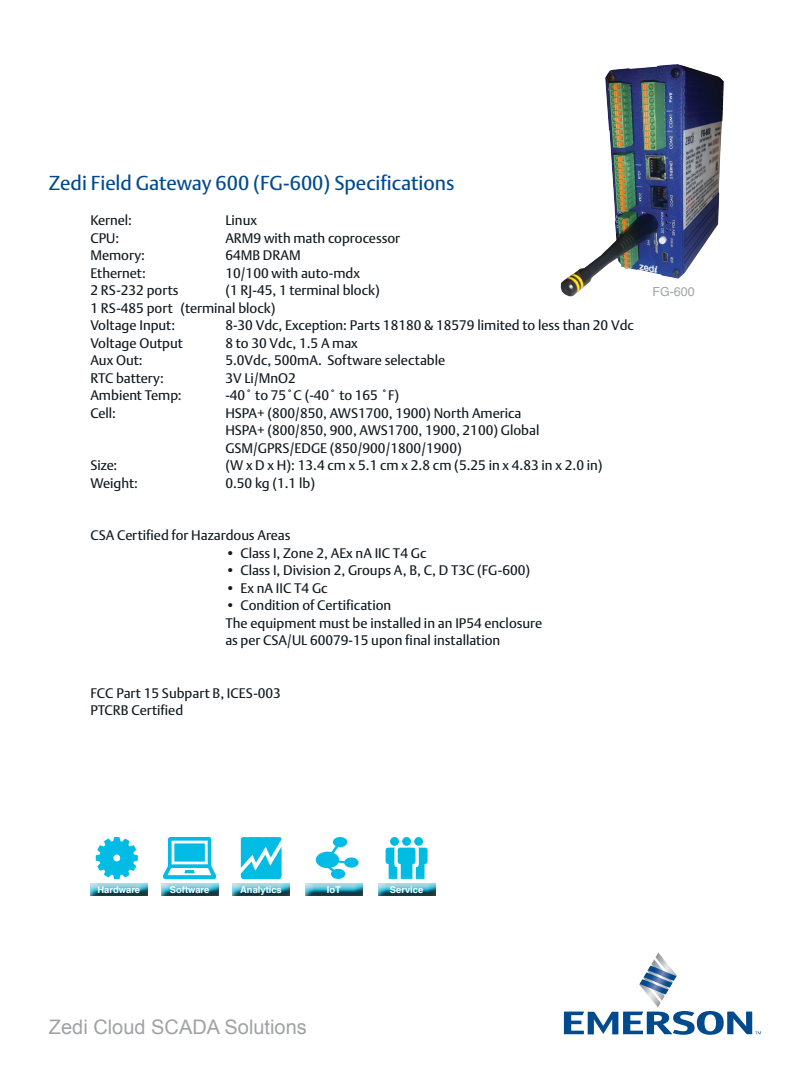
<style>
.page{position:relative;width:810px;height:1080px;background:#fff}
.page>*{position:absolute;margin:0;border:0;box-sizing:border-box;transform-origin:0 0}
.t1{font:20px "DTL Argo T";color:#004a8d}
.t2{font:20px "Arial";color:#a0a1a5}
.t3{font:13.75px "DTL Argo T";color:#101a21}
.t4{font:12.5px "Helvetica";color:#a1a3a6}
.t5{font:700 9.38px "Helvetica";color:#fff}
</style>
<div class="page">
<svg style="left:564px;top:952px;width:197px;height:83px"></svg>
<div style="left:90px;top:883px;width:59px;height:14px;background:#231f20;opacity:.75"></div>
<div style="left:161px;top:883px;width:59px;height:14px;background:#231f20;opacity:.75"></div>
<div style="left:233px;top:883px;width:58px;height:14px;background:#231f20;opacity:.75"></div>
<img style="left:241px;top:837px;width:41px;height:42px">
<img style="left:163px;top:837px;width:53px;height:42px">
<img style="left:385px;top:837px;width:43px;height:38px">
<img style="left:96px;top:837px;width:42px;height:42px">
<div style="left:305px;top:883px;width:59px;height:14px;background:#231f20;opacity:.75"></div>
<div style="left:316px;top:852px;width:23px;height:16px;background:#02bce5;border-radius:50%"></div>
<svg style="left:344px;top:857px;width:15px;height:11px"></svg>
<svg style="left:318px;top:837px;width:33px;height:42px"></svg>
<div style="left:378px;top:883px;width:58px;height:14px;background:#231f20;opacity:.75"></div>
<img style="left:561px;top:64px;width:163px;height:232px">
<p class="t1" style="left:49px;top:171px;width:407px">Zedi Field Gateway 600 (FG-600) Specifications</p>
<p class="t3" style="left:90px;top:212px;width:43px">Kernel:</p>
<p class="t3" style="left:225px;top:212px;width:33px">Linux</p>
<p class="t3" style="left:90px;top:230px;width:30px">CPU:</p>
<p class="t3" style="left:225px;top:230px;width:176px">ARM9 with math coprocessor</p>
<p class="t3" style="left:90px;top:247px;width:56px">Memory:</p>
<p class="t3" style="left:225px;top:247px;width:77px">64MB DRAM</p>
<p class="t3" style="left:90px;top:265px;width:57px">Ethernet:</p>
<p class="t3" style="left:225px;top:265px;width:136px">10/100 with auto-mdx</p>
<p class="t3" style="left:90px;top:282px;width:90px">2 RS-232 ports</p>
<p class="t3" style="left:225px;top:282px;width:156px">(1 RJ-45, 1 terminal block)</p>
<p class="t3" style="left:90px;top:300px;width:187px">1 RS-485 port (terminal block)</p>
<p class="t3" style="left:90px;top:317px;width:86px">Voltage Input:</p>
<p class="t3" style="left:225px;top:317px;width:410px">8-30 Vdc, Exception: Parts 18180 &amp; 18579 limited to less than 20 Vdc</p>
<p class="t3" style="left:90px;top:335px;width:94px">Voltage Output</p>
<p class="t3" style="left:225px;top:335px;width:134px">8 to 30 Vdc, 1.5 A max</p>
<p class="t3" style="left:90px;top:352px;width:54px">Aux Out:</p>
<p class="t3" style="left:225px;top:352px;width:222px">5.0Vdc, 500mA. Software selectable</p>
<p class="t3" style="left:90px;top:370px;width:75px">RTC battery:</p>
<p class="t3" style="left:225px;top:370px;width:72px">3V Li/MnO2</p>
<p class="t3" style="left:90px;top:387px;width:93px">Ambient Temp:</p>
<p class="t3" style="left:225px;top:387px;width:175px">-40˚ to 75˚C (-40˚ to 165 ˚F)</p>
<p class="t3" style="left:90px;top:405px;width:27px">Cell:</p>
<p class="t3" style="left:225px;top:405px;width:298px">HSPA+ (800/850, AWS1700, 1900) North America</p>
<p class="t3" style="left:225px;top:422px;width:316px">HSPA+ (800/850, 900, AWS1700, 1900, 2100) Global</p>
<p class="t3" style="left:225px;top:440px;width:238px">GSM/GPRS/EDGE (850/900/1800/1900)</p>
<p class="t3" style="left:90px;top:457px;width:28px">Size:</p>
<p class="t3" style="left:225px;top:457px;width:379px">(W x D x H): 13.4 cm x 5.1 cm x 2.8 cm (5.25 in x 4.83 in x 2.0 in)</p>
<p class="t3" style="left:90px;top:475px;width:49px">Weight:</p>
<p class="t3" style="left:225px;top:475px;width:91px">0.50 kg (1.1 lb)</p>
<p class="t3" style="left:90px;top:527px;width:202px">CSA Certified for Hazardous Areas</p>
<p class="t3" style="left:225px;top:545px;width:203px">• Class I, Zone 2, AEx nA IIC T4 Gc</p>
<p class="t3" style="left:225px;top:562px;width:306px">• Class I, Division 2, Groups A, B, C, D T3C (FG-600)</p>
<p class="t3" style="left:225px;top:580px;width:104px">• Ex nA IIC T4 Gc</p>
<p class="t3" style="left:225px;top:597px;width:167px">• Condition of Certification</p>
<p class="t3" style="left:225px;top:615px;width:318px">The equipment must be installed in an IP54 enclosure</p>
<p class="t3" style="left:225px;top:632px;width:276px">as per CSA/UL 60079-15 upon final installation</p>
<p class="t3" style="left:90px;top:685px;width:192px">FCC Part 15 Subpart B, ICES-003</p>
<p class="t3" style="left:90px;top:702px;width:94px">PTCRB Certified</p>
<p class="t4" style="left:652px;top:282px;width:44px">FG-600</p>
<p class="t5" style="left:97px;top:882px;width:44px">Hardware</p>
<p class="t5" style="left:170px;top:882px;width:41px">Software</p>
<p class="t5" style="left:240px;top:882px;width:43px">Analytics</p>
<p class="t5" style="left:327px;top:882px;width:16px">IoT</p>
<p class="t5" style="left:390px;top:882px;width:35px">Service</p>
<p class="t2" style="left:49px;top:1013px;width:259px">Zedi Cloud SCADA Solutions</p>
</div>
